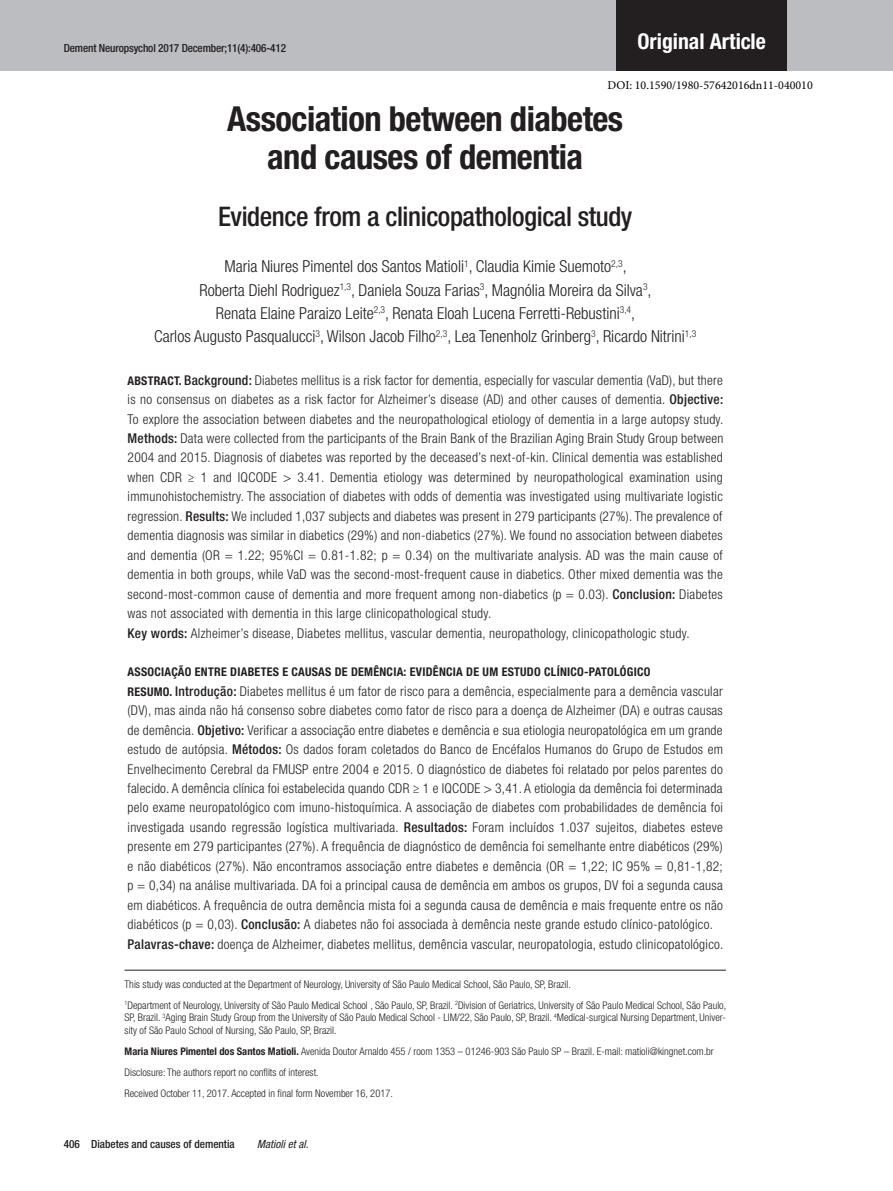
<style>
.page{position:relative;width:893px;height:1191px;background:#fff}
.page>*{position:absolute;margin:0;border:0;box-sizing:border-box;transform-origin:0 0}
.P1{font:700 condensed 34.5px/38.2px "Helvetica Neue LT Std";letter-spacing:-.015em;color:#231f20;text-align:center}
.P1_1{font:500 condensed 27px "Helvetica Neue LT Std";letter-spacing:-.015em;color:#231f20}
.t1{font:700 condensed 21.75px "Helvetica Neue LT Std";color:#fff}
.Autores{font:300 condensed 16.5px/23.2px "Helvetica Neue LT Std";color:#231f20;text-align:center}
.Abstract{font:300 condensed 13.5px/19.5px "Helvetica Neue LT Std";letter-spacing:.02em;color:#231f20;text-align:justify}
.Abstract_Titulo{font:700 condensed 12px "Helvetica Neue LT Std";letter-spacing:.02em;color:#231f20}
.t2{font:12px "Minion Pro";color:#000}
.Running{font:500 condensed 11.25px "Helvetica Neue LT Std";letter-spacing:-.015em;color:#231f20}
.t3{font:italic condensed 11.25px "Helvetica Neue LT Std";color:#231f20}
.Endereco{font:300 condensed 10.5px/12.6px "Helvetica Neue LT Std";color:#231f20;text-align:justify}
.Nota{font:300 condensed 10.5px "Helvetica Neue LT Std";color:#231f20}
.s1{font-weight:700;font-size:12px}
.s2{font-weight:500}
.s3{font-size:10.65px}
.s4{font-weight:700}
</style>
<div class="page">
<div style="left:0;top:0;width:893px;height:70px;background:#bcbdc0"></div>
<div style="left:617px;top:0;width:170px;height:70px;background:#231f20"></div>
<hr style="left:125px;top:969px;width:601px;height:1px;background:#231f20">
<p class="Running" style="left:64px;top:41px;width:224px">Dement Neuropsychol 2017 December;11(4):406-412</p>
<h3 class="t1" style="left:637px;top:28px;width:130px">Original Article</h3>
<p class="t2" style="left:608px;top:77px;width:207px">DOI: 10.1590/1980-57642016dn11-040010</p>
<p class="P1" style="left:227px;top:99px;width:397px">Association between diabetes and causes of dementia</p>
<p class="P1_1" style="left:218px;top:200px;width:416px">Evidence from a clinicopathological study</p>
<p class="Autores" style="left:154px;top:255px;width:544px">Maria Niures Pimentel dos Santos Matioli<sup>1</sup>, Claudia Kimie Suemoto<sup>2,3</sup>,<br>Roberta Diehl Rodriguez<sup>1,3</sup>, Daniela Souza Farias<sup>3</sup>, Magnólia Moreira da Silva<sup>3</sup>,<br>Renata Elaine Paraizo Leite<sup>2,3</sup>, Renata Eloah Lucena Ferretti-Rebustini<sup>3,4</sup>,<br>Carlos Augusto Pasqualucci<sup>3</sup>, Wilson Jacob Filho<sup>2,3</sup>, Lea Tenenholz Grinberg<sup>3</sup>, Ricardo Nitrini<sup>1,3</sup></p>
<p class="Abstract" style="left:128px;top:370px;width:597px"><span class="s1">ABSTRACT.</span> <span class="s2">Background:</span> Diabetes mellitus is a risk factor for dementia, especially for vascular dementia (VaD), but there is no consensus on diabetes as a risk factor for Alzheimer’s disease (AD) and other causes of dementia. <span class="s2">Objective:<br></span>To explore the association between diabetes and the neuropathological etiology of dementia in a large autopsy study.<br><span class="s2">Methods:</span> Data were collected from the participants of the Brain Bank of the Brazilian Aging Brain Study Group between 2004 and 2015. Diagnosis of diabetes was reported by the deceased’s next-of-kin. Clinical dementia was established when CDR ≥ 1 and IQCODE &gt; 3.41. Dementia etiology was determined by neuropathological examination using immunohistochemistry. The association of diabetes with odds of dementia was investigated using multivariate logistic regression. <span class="s2">Results:</span> We included 1,037 subjects and diabetes was present in 279 participants (27%). The prevalence of dementia diagnosis was similar in diabetics (29%) and non-diabetics (27%). We found no association between diabetes and dementia (OR = 1.22; 95%CI = 0.81-1.82; p = 0.34) on the multivariate analysis. AD was the main cause of dementia in both groups, while VaD was the second-most-frequent cause in diabetics. Other mixed dementia was the second-most-common cause of dementia and more frequent among non-diabetics (p = 0.03). <span class="s2">Conclusion:</span> Diabetes was not associated with dementia in this large clinicopathological study.</p>
<p class="Abstract" style="left:128px;top:623px;width:564px"><span class="s2">Key words:</span> Alzheimer’s disease, Diabetes mellitus, vascular dementia, neuropathology, clinicopathologic study.</p>
<p class="Abstract_Titulo" style="left:128px;top:665px;width:524px">ASSOCIAÇÃO ENTRE DIABETES E CAUSAS DE DEMÊNCIA: EVIDÊNCIA DE UM ESTUDO CLÍNICO-PATOLÓGICO</p>
<p class="Abstract" style="left:128px;top:681px;width:597px"><span class="s1">RESUMO.</span> <span class="s2">Introdução:</span> Diabetes mellitus é um fator de risco para a demência, especialmente para a demência vascular (DV), mas ainda não há consenso sobre diabetes como fator de risco para a doença de Alzheimer (DA) e outras causas de demência. <span class="s2">Objetivo:</span> Verificar a associação entre diabetes e demência e sua etiologia neuropatológica em um grande estudo de autópsia. <span class="s2">Métodos:</span> Os dados foram coletados do Banco de Encéfalos Humanos do Grupo de Estudos em Envelhecimento Cerebral da FMUSP entre 2004 e 2015. O diagnóstico de diabetes foi relatado por pelos parentes do falecido. A demência clínica foi estabelecida quando CDR ≥ 1 e IQCODE &gt; 3,41. A etiologia da demência foi determinada pelo exame neuropatológico com imuno-histoquímica. A associação de diabetes com probabilidades de demência foi investigada usando regressão logística multivariada. <span class="s2">Resultados:</span> Foram incluídos 1.037 sujeitos, diabetes esteve presente em 279 participantes (27%). A frequência de diagnóstico de demência foi semelhante entre diabéticos (29%) e não diabéticos (27%). Não encontramos associação entre diabetes e demência (OR = 1,22; IC 95% = 0,81-1,82; p = 0,34) na análise multivariada. DA foi a principal causa de demência em ambos os grupos, DV foi a segunda causa em diabéticos. A frequência de outra demência mista foi a segunda causa de demência e mais frequente entre os não diabéticos (p = 0,03). <span class="s2">Conclusão:</span> A diabetes não foi associada à demência neste grande estudo clínico-patológico.</p>
<p class="Abstract" style="left:128px;top:934px;width:597px"><span class="s2">Palavras-chave:</span> doença de Alzheimer, diabetes mellitus, demência vascular, neuropatologia, estudo clinicopatológico.</p>
<p class="Nota" style="left:125px;top:978px;width:448px"><span class="s3">This study was conducted at the</span> Department of Neurology, University of São Paulo Medical School, São Paulo, SP, Brazil.</p>
<p class="Endereco" style="left:125px;top:998px;width:603px"><sup>1</sup>Department of Neurology, University of São Paulo Medical School , São Paulo, SP, Brazil. <sup>2</sup>Division of Geriatrics, University of São Paulo Medical School, São Paulo, SP, Brazil. <sup>3</sup>Aging Brain Study Group from the University of São Paulo Medical School - LIM/22, São Paulo, SP, Brazil. <sup>4</sup>Medical-surgical Nursing Department, Univer&shy;sity of São Paulo School of Nursing, São Paulo, SP, Brazil.</p>
<p class="Endereco" style="left:125px;top:1045px;width:591px"><span class="s4">Maria Niures Pimentel dos Santos Matioli.</span> Avenida Doutor Arnaldo 455 / room 1353 – 01246-903 São Paulo SP – Brazil. E-mail: matioli@kingnet.com.br</p>
<p class="Endereco" style="left:125px;top:1066px;width:196px">Disclosure: The authors report no conflits of interest.</p>
<p class="Endereco" style="left:125px;top:1087px;width:270px">Received October 11, 2017. Accepted in final form November 16, 2017.</p>
<p class="Running" style="left:64px;top:1137px;width:172px">406 Diabetes and causes of dementia</p>
<p class="t3" style="left:257px;top:1138px;width:53px">Matioli et al.</p>
</div>
